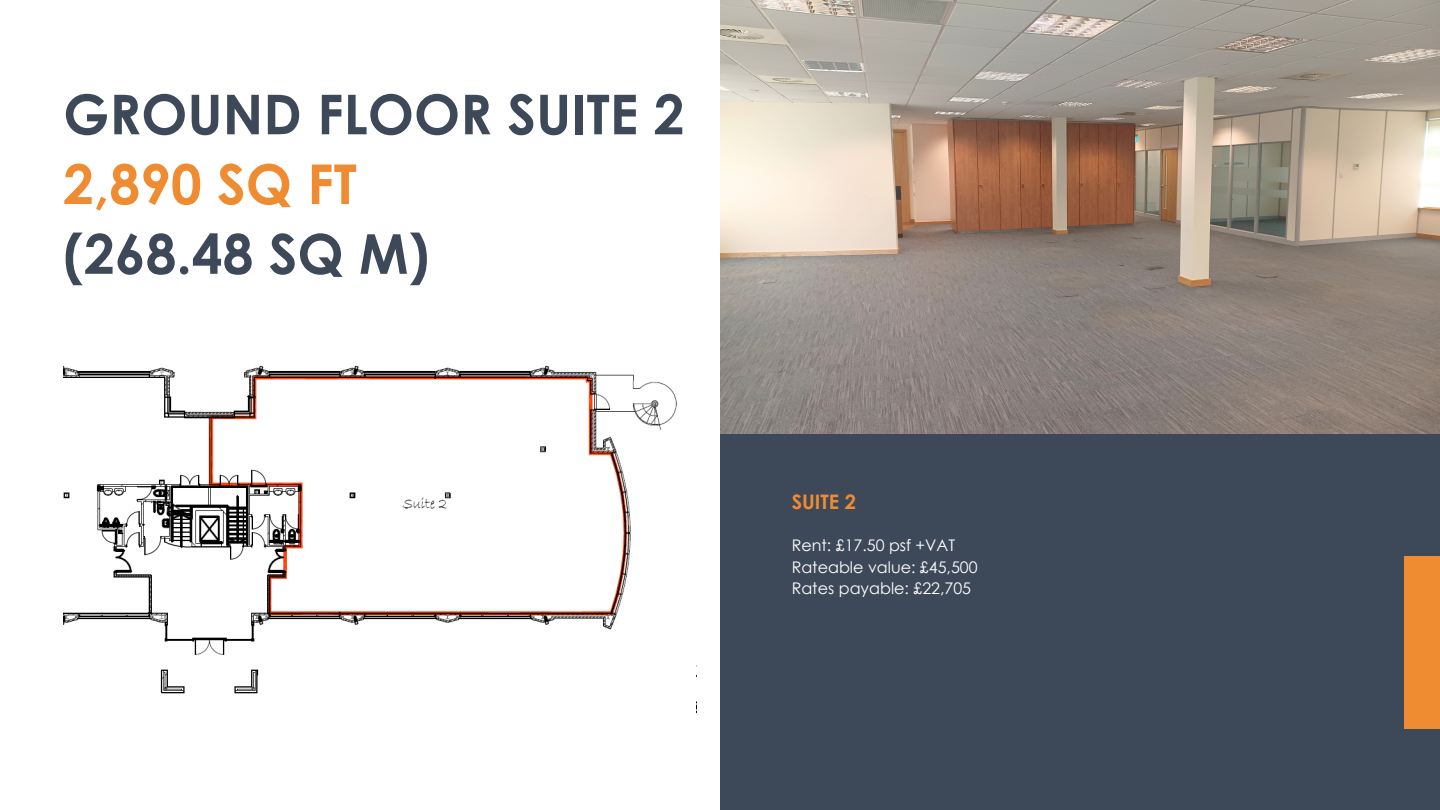
<style>
.page{position:relative;width:1440px;height:810px;background:#fff}
.page>*{position:absolute;margin:0;border:0;box-sizing:border-box;transform-origin:0 0}
.t1{font:700 55px "Century Gothic";color:#3d4959}
.t2{font:700 55px "Century Gothic";color:#ef8c32}
.t3{font:700 20px "Century Gothic";color:#ef8c32}
.t4{font:16px "Century Gothic";color:#fff}
</style>
<div class="page">
<div style="left:720px;top:0;width:720px;height:810px;background:#3d4959"></div>
<div style="left:1404px;top:556px;width:36px;height:173px;background:#ef8c32"></div>
<img style="left:720px;top:0;width:720px;height:434px">
<img style="left:63px;top:365px;width:614px;height:329px">
<div style="left:312px;top:632px;width:384px;height:120px;background:#fff"></div>
<p class="t1" style="left:63px;top:79px;width:623px">GROUND FLOOR SUITE 2</p>
<p class="t2" style="left:63px;top:149px;width:295px">2,890 SQ FT</p>
<p class="t1" style="left:63px;top:219px;width:368px">(268.48 SQ M)</p>
<p class="t3" style="left:792px;top:489px;width:66px">SUITE 2</p>
<p class="t4" style="left:792px;top:535px;width:165px">Rent: £17.50 psf +VAT</p>
<p class="t4" style="left:792px;top:557px;width:187px">Rateable value: £45,500</p>
<p class="t4" style="left:792px;top:578px;width:181px">Rates payable: £22,705</p>
</div>
